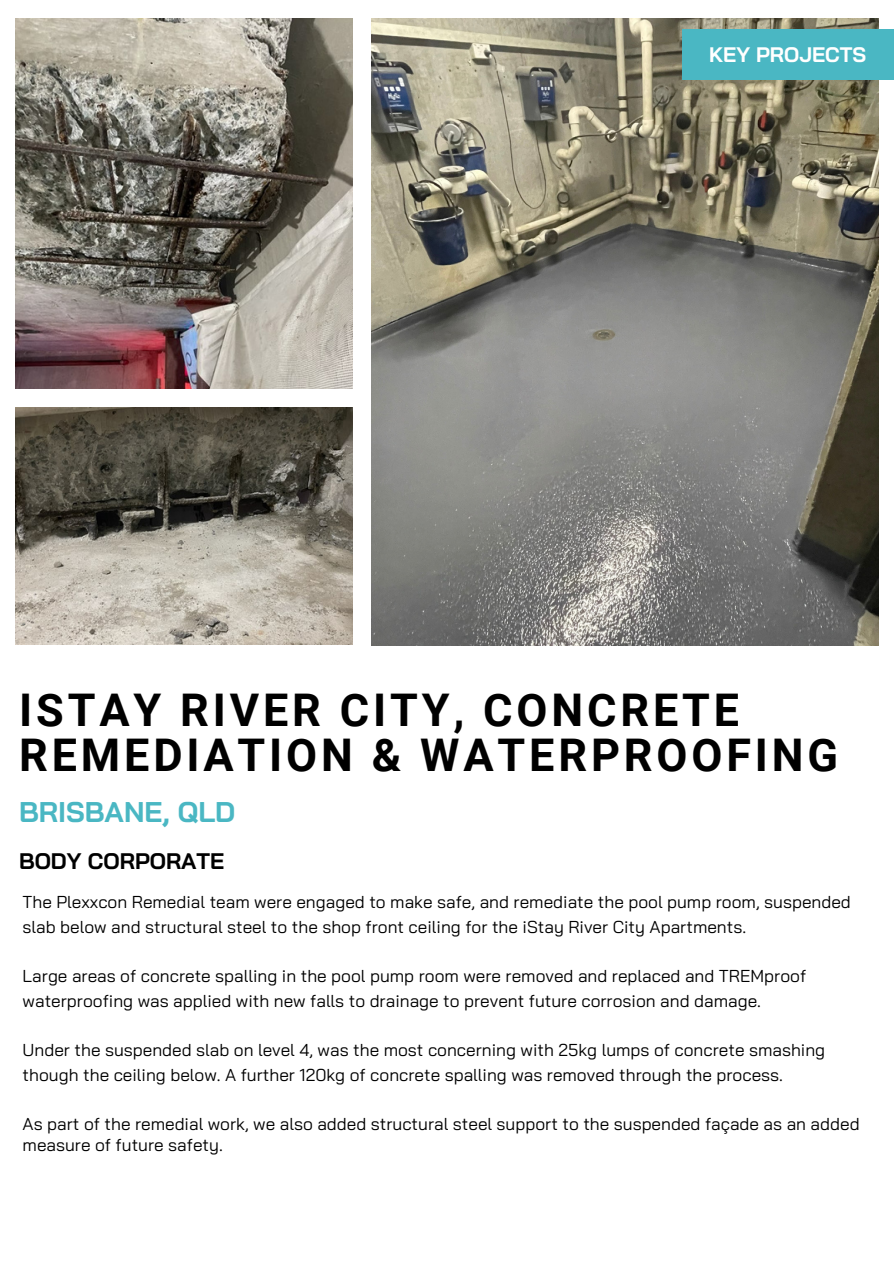
<style>
.page{position:relative;width:894px;height:1264px;background:#fff}
.page>*{position:absolute;margin:0;border:0;box-sizing:border-box;transform-origin:0 0}
.t1{font:700 45px/45px "Roboto";letter-spacing:.085em;color:#000}
.t2{font:700 28.5px "Bai Jamjuree";color:#4ab7c3}
.t3{font:700 22.5px "Bai Jamjuree";color:#000}
.t4{font:700 21px "Bai Jamjuree";color:#fff}
.t5{font:17.25px/24.8px "Bai Jamjuree";color:#000}
</style>
<div class="page">
<img style="left:16px;top:407px;width:336px;height:237px">
<img style="left:16px;top:19px;width:336px;height:370px">
<img style="left:371px;top:19px;width:507px;height:626px">
<div style="left:681px;top:29px;width:212px;height:50px;background:#4ab7c3"></div>
<h3 class="t4" style="left:709px;top:41px;width:158px">KEY PROJECTS</h3>
<h1 class="t1" style="left:19px;top:688px;width:820px">ISTAY RIVER CITY, CONCRETE<br>REMEDIATION &amp; WATERPROOFING</h1>
<h2 class="t2" style="left:19px;top:793px;width:218px">BRISBANE, QLD</h2>
<p class="t3" style="left:19px;top:846px;width:207px">BODY CORPORATE</p>
<h3 class="t5" style="left:23px;top:889px;width:829px">The Plexxcon Remedial team were engaged to make safe, and remediate the pool pump room, suspended slab below and structural steel to the shop front ceiling for the iStay River City Apartments.</h3>
<p class="t5" style="left:23px;top:963px;width:784px">Large areas of concrete spalling in the pool pump room were removed and replaced and TREMproof waterproofing was applied with new falls to drainage to prevent future corrosion and damage.</p>
<p class="t5" style="left:23px;top:1037px;width:803px">Under the suspended slab on level 4, was the most concerning with 25kg lumps of concrete smashing though the ceiling below. A further 120kg of concrete spalling was removed through the process.</p>
<p class="t5" style="left:23px;top:1112px;width:838px;line-height:21.3px">As part of the remedial work, we also added structural steel support to the suspended façade as an added measure of future safety.</p>
</div>
